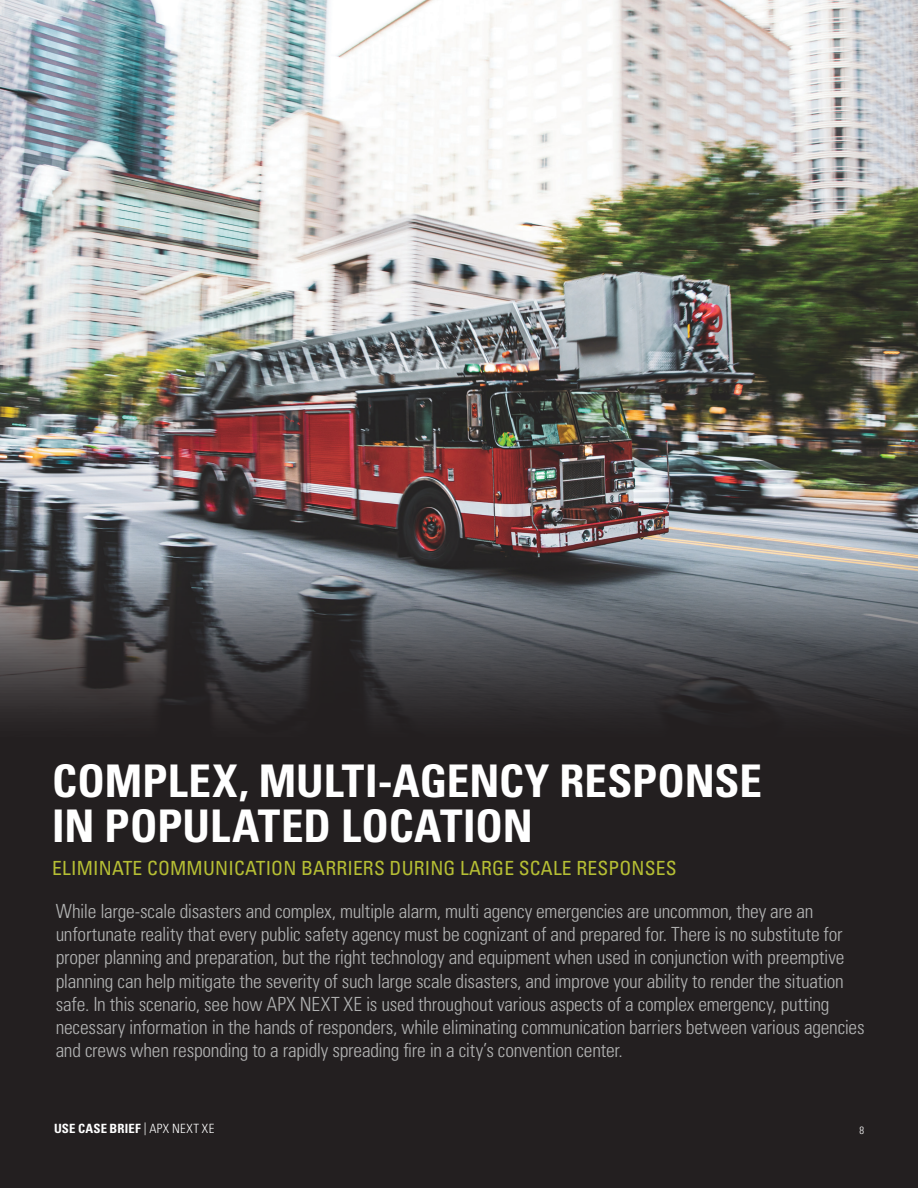
<style>
.page{position:relative;width:918px;height:1188px;background:#fff}
.page>*{position:absolute;margin:0;border:0;box-sizing:border-box;transform-origin:0 0}
.t1{font:700 condensed 45px/45px "Univers LT Std";color:#fff}
.t2{font:300 condensed 19.5px/23.2px "Univers LT Std";letter-spacing:-.015em;color:#b2b3b3}
.t3{font:condensed 19.5px "Univers LT Std";letter-spacing:.01em;color:#b6bf34}
.t4{font:700 condensed 12.75px "Univers LT Std";letter-spacing:.01em;color:#fff}
.t5{font:300 condensed 10.5px "Univers LT Std";color:#fff}
.s1{font-weight:300}
</style>
<div class="page">
<div style="left:0;top:396px;width:918px;height:792px;background:#231f20"></div>
<img style="left:0;top:0;width:918px;height:718px">
<h1 class="t1" style="left:52px;top:758px;width:711px">COMPLEX, MULTI-AGENCY RESPONSE<br>IN POPULATED LOCATION</h1>
<p class="t3" style="left:52px;top:856px;width:626px">ELIMINATE COMMUNICATION BARRIERS DURING LARGE SCALE RESPONSES</p>
<p class="t2" style="left:56px;top:899px;width:811px">While large-scale disasters and complex, multiple alarm, multi agency emergencies are uncommon, they are an unfortunate reality that every public safety agency must be cognizant of and prepared for. There is no substitute for proper planning and preparation, but the right technology and equipment when used in conjunction with preemptive planning can help mitigate the severity of such large scale disasters, and improve your ability to render the situation safe. In this scenario, see how APX NEXT XE is used throughout various aspects of a complex emergency, putting necessary information in the hands of responders, while eliminating communication barriers between various agencies and crews when responding to a rapidly spreading fire in a city’s convention center.</p>
<p class="t4" style="left:54px;top:1121px;width:162px">USE CASE BRIEF <span class="s1">| APX NEXT XE</span></p>
<p class="t5" style="left:859px;top:1124px;width:6px">8</p>
</div>
